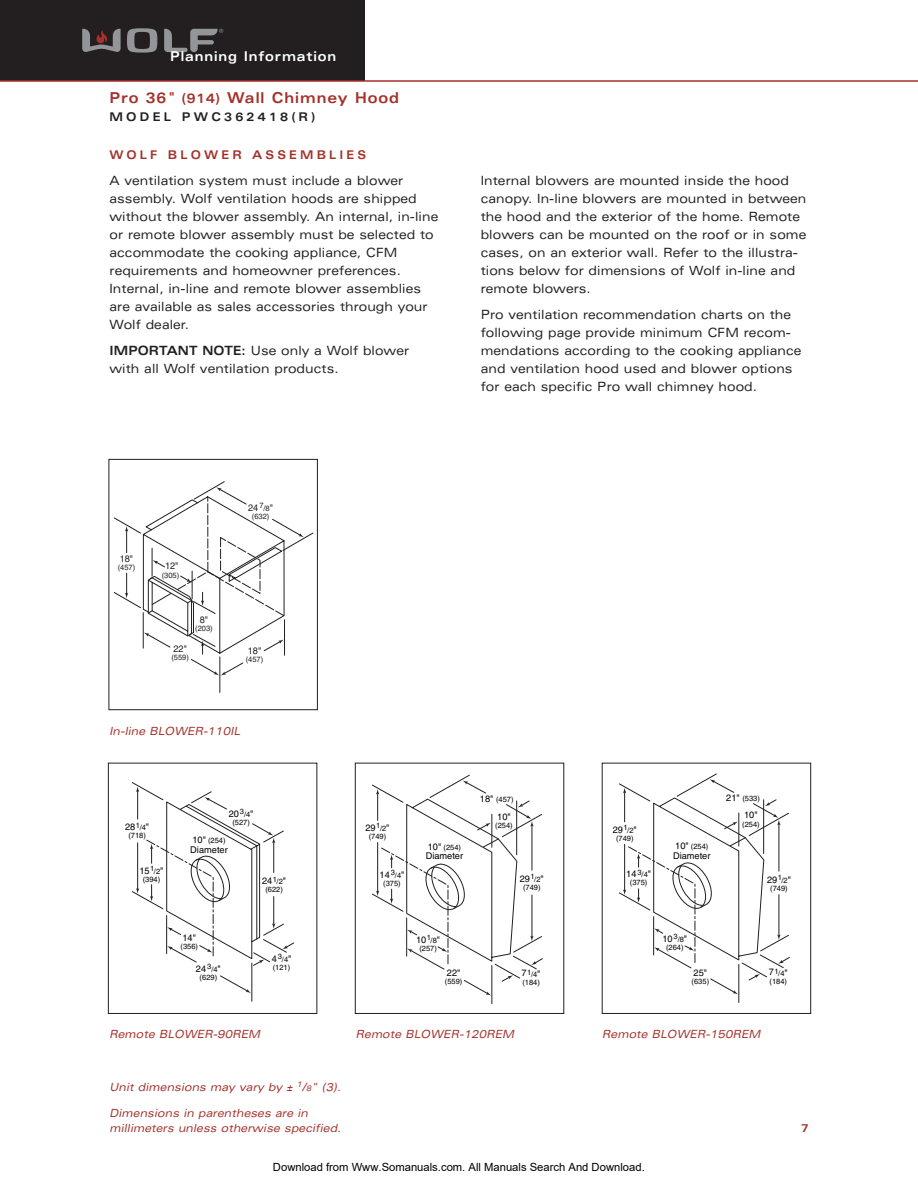
<style>
.page{position:relative;width:918px;height:1188px;background:#fff}
.page>*{position:absolute;margin:0;border:0;box-sizing:border-box;transform-origin:0 0}
.t1{font:700 expanded 15px "Univers";letter-spacing:.075em;color:#a4312a;scale:.88 1}
.t2{font:700 expanded 13.5px "Univers";letter-spacing:.075em;color:#fff;scale:.88 1}
.t3{font:expanded 12.75px/18px "Univers";letter-spacing:.005em;color:#231f20;scale:.9 1}
.t4{font:700 expanded 12px "Univers";letter-spacing:.295em;color:#a4312a;scale:.88 1}
.t5{font:700 expanded 12px "Univers";letter-spacing:.295em;color:#231f20;scale:.9 1}
.t6{font:italic expanded 11.25px/15px "Univers";color:#a4312a;scale:.9 1}
.t7{font:11.25px "Arial";color:#000}
.t8{font:700 expanded 11.25px "Univers";color:#a4312a;scale:.9 1}
.t9{font:9.3px "Helvetica";color:#000}
.t10{font:9.3px "Helvetica";color:#231f20}
.t11{font:7.65px "Helvetica";color:#231f20}
.t12{font:7.5px/8.1px "Helvetica";color:#000}
.s1{font-size:13.5px}
.s2{font-weight:700}
.s3{font-size:7.65px}
.s4{font-size:7.5px}
.s5{font-size:9.3px}
.s6{font-size:7.8px}
</style>
<div class="page">
<div style="left:0;top:0;width:364px;height:81px;background:#231f20"></div>
<svg style="left:127px;top:28px;width:30px;height:25px"></svg>
<svg style="left:82px;top:29px;width:39px;height:23px"></svg>
<svg style="left:164px;top:29px;width:59px;height:23px"></svg>
<hr style="left:0;top:80px;width:918px;height:2px;background:#a4312a">
<svg style="left:132px;top:782px;width:162px;height:220px"></svg>
<div style="left:108px;top:763px;width:209px;height:251px;border:1px solid #231f20"></div>
<svg style="left:372px;top:775px;width:171px;height:229px"></svg>
<hr style="left:492px;top:814px;width:1px;height:33px;background:#231f20">
<hr style="left:516px;top:801px;width:1px;height:54px;background:#231f20">
<div style="left:355px;top:763px;width:209px;height:251px;border:1px solid #231f20"></div>
<svg style="left:619px;top:774px;width:171px;height:229px"></svg>
<hr style="left:739px;top:813px;width:1px;height:33px;background:#231f20">
<hr style="left:763px;top:800px;width:1px;height:54px;background:#231f20">
<div style="left:602px;top:763px;width:209px;height:251px;border:1px solid #231f20"></div>
<svg style="left:114px;top:481px;width:199px;height:212px"></svg>
<div style="left:109px;top:459px;width:209px;height:251px;border:1px solid #231f20"></div>
<p class="t2" style="left:170px;top:51px;width:190px">Planning Information</p>
<p class="t1" style="left:110px;top:92px;width:330px">Pro 36" <span class="s1">(914)</span> Wall Chimney Hood</p>
<p class="t5" style="left:110px;top:112px;width:230px">MODEL PWC362418(R)</p>
<p class="t4" style="left:110px;top:150px;width:293px">WOLF BLOWER ASSEMBLIES</p>
<p class="t3" style="left:110px;top:172px;width:367px">A ventilation system must include a blower assembly. Wolf ventilation hoods are shipped without the blower assembly. An internal, in-line or remote blower assembly must be selected to accommodate the cooking appliance, CFM requirements and homeowner preferences.<br>Internal, in-line and remote blower assemblies are available as sales accessories through your Wolf dealer.</p>
<p class="t3" style="left:110px;top:342px;width:335px"><span class="s2">IMPORTANT NOTE:</span> Use only a Wolf blower with all Wolf ventilation products.</p>
<p class="t3" style="left:481px;top:172px;width:363px">Internal blowers are mounted inside the hood canopy. In-line blowers are mounted in between the hood and the exterior of the home. Remote blowers can be mounted on the roof or in some cases, on an exterior wall. Refer to the illustra&shy;tions below for dimensions of Wolf in-line and remote blowers.</p>
<p class="t3" style="left:481px;top:306px;width:358px">Pro ventilation recommendation charts on the following page provide minimum CFM recom&shy;mendations according to the cooking appliance and ventilation hood used and blower options for each specific Pro wall chimney hood.</p>
<p class="t10" style="left:120px;top:555px;width:15px">18"</p>
<p class="t11" style="left:118px;top:565px;width:19px">(457)</p>
<p class="t10" style="left:165px;top:563px;width:15px">12"</p>
<p class="t11" style="left:162px;top:572px;width:19px">(305)</p>
<p class="t10" style="left:200px;top:616px;width:10px">8"</p>
<p class="t11" style="left:195px;top:626px;width:19px">(203)</p>
<p class="t10" style="left:173px;top:645px;width:15px">22"</p>
<p class="t11" style="left:171px;top:654px;width:19px">(559)</p>
<p class="t10" style="left:248px;top:504px;width:26px">24<sup>7</sup><span class="s3">/8</span>"</p>
<p class="t11" style="left:252px;top:513px;width:19px">(632)</p>
<p class="t10" style="left:248px;top:647px;width:15px">18"</p>
<p class="t11" style="left:246px;top:656px;width:19px">(457)</p>
<p class="t6" style="left:110px;top:724px;width:149px">In-line BLOWER-110IL</p>
<p class="t9" style="left:125px;top:824px;width:26px">28<sup>1</sup><span class="s4">/4</span>"</p>
<p class="t12" style="left:128px;top:832px;width:19px">(718)</p>
<p class="t9" style="left:139px;top:867px;width:26px">15<sup>1</sup><span class="s4">/2</span>"</p>
<p class="t12" style="left:143px;top:876px;width:19px">(394)</p>
<p class="t9" style="left:229px;top:810px;width:26px">20<sup>3</sup><span class="s4">/4</span>"</p>
<p class="t12" style="left:232px;top:819px;width:19px">(527)</p>
<p class="t12" style="left:192px;top:837px;width:35px"><span class="s5">10"</span> (254)</p>
<p class="t9" style="left:190px;top:846px;width:39px">Diameter</p>
<p class="t9" style="left:262px;top:877px;width:26px">24<sup>1</sup><span class="s4">/2</span>"</p>
<p class="t12" style="left:265px;top:886px;width:19px">(622)</p>
<p class="t9" style="left:182px;top:934px;width:15px">14"</p>
<p class="t12" style="left:181px;top:943px;width:19px">(356)</p>
<p class="t9" style="left:196px;top:965px;width:26px">24<sup>3</sup><span class="s4">/4</span>"</p>
<p class="t12" style="left:200px;top:974px;width:19px">(629)</p>
<p class="t12" style="left:272px;top:956px;width:21px"><span class="s5">4</span>3/4<span class="s5">" </span>(121)</p>
<p class="t9" style="left:365px;top:824px;width:26px">29<sup>1</sup><span class="s4">/2</span>"</p>
<p class="t12" style="left:369px;top:833px;width:19px">(749)</p>
<p class="t9" style="left:380px;top:871px;width:26px">14<sup>3</sup><span class="s4">/4</span>"</p>
<p class="t12" style="left:383px;top:880px;width:19px">(375)</p>
<p class="t12" style="left:428px;top:844px;width:35px"><span class="s5">10"</span> (254)</p>
<p class="t9" style="left:426px;top:853px;width:39px">Diameter</p>
<p class="t9" style="left:416px;top:936px;width:26px">10<sup>1</sup><span class="s4">/8</span>"</p>
<p class="t12" style="left:419px;top:945px;width:19px">(257)</p>
<p class="t9" style="left:447px;top:970px;width:15px">22"</p>
<p class="t12" style="left:445px;top:978px;width:19px">(559)</p>
<p class="t12" style="left:480px;top:796px;width:35px"><span class="s5">18"</span> (457)</p>
<p class="t9" style="left:497px;top:813px;width:15px">10"</p>
<p class="t12" style="left:495px;top:822px;width:19px">(254)</p>
<p class="t9" style="left:520px;top:875px;width:26px">29<sup>1</sup><span class="s4">/2</span>"</p>
<p class="t12" style="left:523px;top:884px;width:19px">(749)</p>
<p class="t12" style="left:522px;top:971px;width:20px"><sup>7</sup>1/4<span class="s5">" </span>(184)</p>
<p class="t9" style="left:613px;top:826px;width:26px">29<sup>1</sup><span class="s4">/2</span>"</p>
<p class="t12" style="left:616px;top:835px;width:19px">(749)</p>
<p class="t9" style="left:626px;top:871px;width:26px">14<sup>3</sup><span class="s4">/4</span>"</p>
<p class="t12" style="left:630px;top:879px;width:19px">(375)</p>
<p class="t12" style="left:675px;top:843px;width:35px"><span class="s5">10"</span> (254)</p>
<p class="t9" style="left:673px;top:852px;width:39px">Diameter</p>
<p class="t12" style="left:726px;top:795px;width:35px"><span class="s5">21"</span> (533)</p>
<p class="t9" style="left:744px;top:812px;width:15px">10"</p>
<p class="t12" style="left:742px;top:821px;width:19px">(254)</p>
<p class="t9" style="left:767px;top:876px;width:26px">29<sup>1</sup><span class="s4">/2</span>"</p>
<p class="t12" style="left:770px;top:885px;width:19px">(749)</p>
<p class="t9" style="left:662px;top:935px;width:26px">10<sup>3</sup><span class="s4">/8</span>"</p>
<p class="t12" style="left:666px;top:944px;width:19px">(264)</p>
<p class="t9" style="left:694px;top:969px;width:15px">25"</p>
<p class="t12" style="left:692px;top:978px;width:19px">(635)</p>
<p class="t12" style="left:769px;top:970px;width:20px"><sup>7</sup>1/4<span class="s5">" </span>(184)</p>
<p class="t6" style="left:109px;top:1028px;width:171px">Remote BLOWER-90REM</p>
<p class="t6" style="left:356px;top:1028px;width:180px">Remote BLOWER-120REM</p>
<p class="t6" style="left:602px;top:1028px;width:180px">Remote BLOWER-150REM</p>
<p class="t6" style="left:110px;top:1080px;width:261px">Unit dimensions may vary by ± <sup>1</sup>/<span class="s6">8</span>" (3).</p>
<p class="t6" style="left:109px;top:1106px;width:261px">Dimensions in parentheses are in millimeters unless otherwise specified.</p>
<p class="t7" style="left:273px;top:1160px;width:373px">Download from Www.Somanuals.com. All Manuals Search And Download.</p>
<p class="t8" style="left:801px;top:1123px;width:10px">7</p>
</div>
